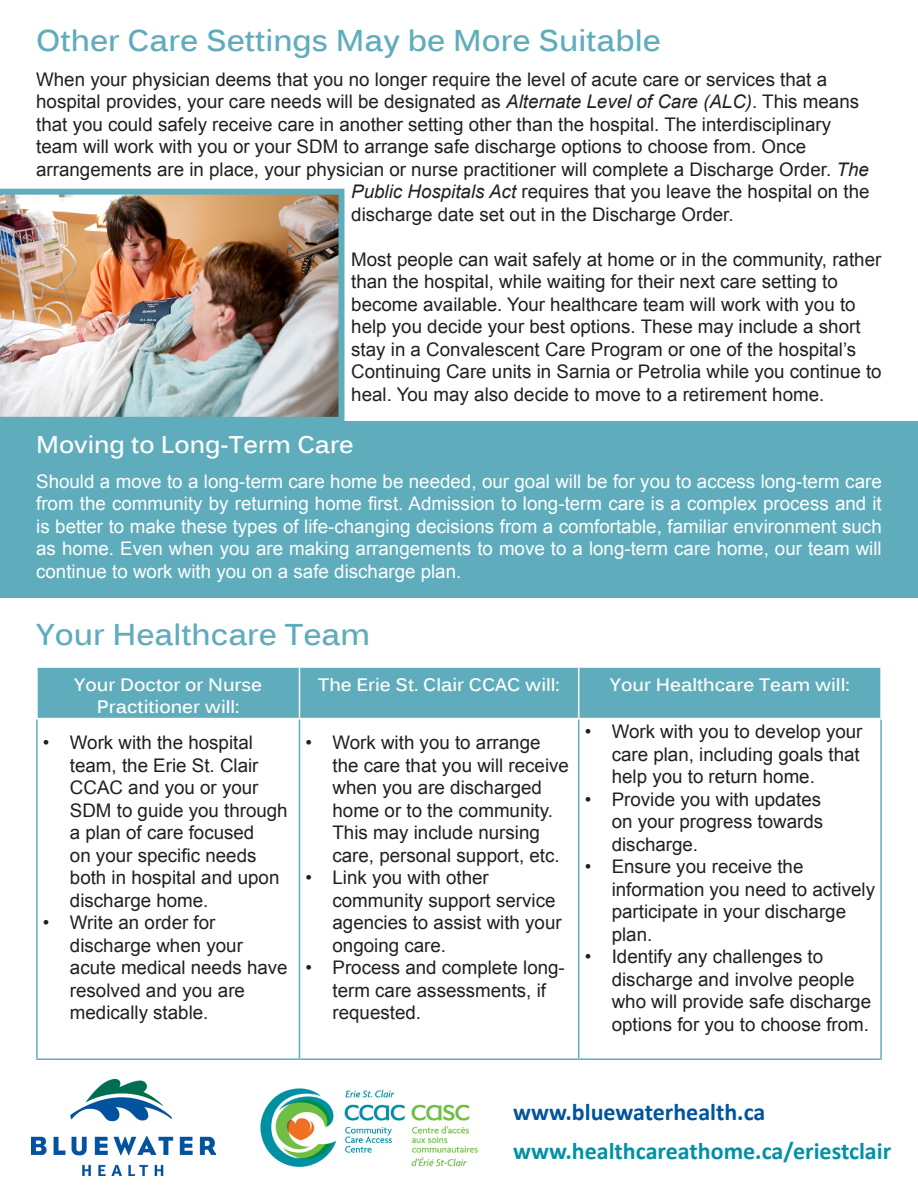
<style>
.page{position:relative;width:918px;height:1188px;background:#fff}
.page>*{position:absolute;margin:0;border:0;box-sizing:border-box;transform-origin:0 0}
.t1{font:700 30px "Kalinga";color:#5fadbc}
.t2{font:700 24px "Calibri";color:#0091a4}
.t3{font:700 24px "Calibri";color:#01539d}
.t4{font:700 24px "Kalinga";color:#fff}
.t5{font:18.75px/22.5px "Arial";color:#231f20}
.t6{font:18.75px/22.5px "Arial";color:#fff;text-align:justify}
.t7{font:700 18px/21.6px "Kalinga";color:#fff;text-align:center}
.s1{font-style:italic}
</style>
<div class="page">
<div style="left:38px;top:668px;width:842px;height:50px;background:#5fadbc"></div>
<hr style="left:299px;top:719px;width:1px;height:339px;background:#5fadbc">
<hr style="left:578px;top:719px;width:1px;height:339px;background:#5fadbc">
<hr style="left:36px;top:719px;width:2px;height:339px;background:#5fadbc">
<hr style="left:880px;top:719px;width:2px;height:339px;background:#5fadbc">
<hr style="left:36px;top:1058px;width:263px;height:2px;background:#5fadbc">
<hr style="left:299px;top:1058px;width:280px;height:2px;background:#5fadbc">
<hr style="left:579px;top:1058px;width:303px;height:2px;background:#5fadbc">
<hr style="left:578px;top:668px;width:1px;height:50px;background:#fff">
<hr style="left:299px;top:668px;width:1px;height:50px;background:#fff">
<div style="left:0;top:421px;width:918px;height:176px;background:#5fadbc"></div>
<img style="left:32px;top:1080px;width:183px;height:96px">
<img style="left:260px;top:1088px;width:218px;height:79px">
<img style="left:0;top:189px;width:344px;height:232px">
<p class="t1" style="left:36px;top:21px;width:626px">Other Care Settings May be More Suitable</p>
<p class="t5" style="left:36px;top:68px;width:792px">When your physician deems that you no longer require the level of acute care or services that a</p>
<p class="t5" style="left:36px;top:91px;width:825px">hospital provides, your care needs will be designated as <span class="s1">Alternate Level of Care (ALC)</span>. This means</p>
<p class="t5" style="left:36px;top:113px;width:796px">that you could safely receive care in another setting other than the hospital. The interdisciplinary</p>
<p class="t5" style="left:36px;top:136px;width:772px">team will work with you or your SDM to arrange safe discharge options to choose from. Once</p>
<p class="t5" style="left:36px;top:158px;width:834px">arrangements are in place, your physician or nurse practitioner will complete a Discharge Order. <span class="s1">The</span></p>
<p class="t5" style="left:351px;top:181px;width:520px"><span class="s1">Public Hospitals Act</span> requires that you leave the hospital on the</p>
<p class="t5" style="left:351px;top:203px;width:384px">discharge date set out in the Discharge Order.</p>
<p class="t5" style="left:351px;top:248px;width:532px">Most people can wait safely at home or in the community, rather than the hospital, while waiting for their next care setting to become available. Your healthcare team will work with you to help you decide your best options. These may include a short stay in a Convalescent Care Program or one of the hospital’s Continuing Care units in Sarnia or Petrolia while you continue to heal. You may also decide to move to a retirement home.</p>
<p class="t4" style="left:36px;top:429px;width:319px">Moving to Long-Term Care</p>
<p class="t6" style="left:36px;top:470px;width:847px">Should a move to a long-term care home be needed, our goal will be for you to access long-term care from the community by returning home first. Admission to long-term care is a complex process and it is better to make these types of life-changing decisions from a comfortable, familiar environment such as home. Even when you are making arrangements to move to a long-term care home, our team will continue to work with you on a safe discharge plan.</p>
<p class="t1" style="left:36px;top:614px;width:336px">Your Healthcare Team</p>
<p class="t7" style="left:74px;top:675px;width:189px">Your Doctor or Nurse<br>Practitioner will:</p>
<p class="t7" style="left:318px;top:675px;width:243px">The Erie St. Clair CCAC will:</p>
<p class="t7" style="left:610px;top:675px;width:241px">Your Healthcare Team will:</p>
<p class="t5" style="left:70px;top:732px;width:219px;text-indent:-27px">• Work with the hospital team, the Erie St. Clair<br>CCAC and you or your<br>SDM to guide you through a plan of care focused<br>on your specific needs both in hospital and upon discharge home.</p>
<p class="t5" style="left:70px;top:912px;width:219px;text-indent:-27px">• Write an order for discharge when your acute medical needs have resolved and you are medically stable.</p>
<p class="t5" style="left:612px;top:721px;width:252px;text-indent:-27px">• Work with you to develop your care plan, including goals that help you to return home.</p>
<p class="t5" style="left:612px;top:788px;width:213px;text-align:justify;text-indent:-27px">• Provide you with updates on your progress towards discharge.</p>
<p class="t5" style="left:612px;top:856px;width:265px;text-indent:-27px">• Ensure you receive the information you need to actively participate in your discharge plan.</p>
<p class="t5" style="left:612px;top:946px;width:261px;text-indent:-27px">• Identify any challenges to discharge and involve people who will provide safe discharge options for you to choose from.</p>
<p class="t5" style="left:332px;top:732px;width:238px;text-indent:-27px">• Work with you to arrange the care that you will receive when you are discharged home or to the community.<br>This may include nursing care, personal support, etc.</p>
<p class="t5" style="left:332px;top:867px;width:231px;text-indent:-27px">• Link you with other community support service agencies to assist with your ongoing care.</p>
<p class="t5" style="left:332px;top:957px;width:234px;text-indent:-27px">• Process and complete long&shy;term care assessments, if requested.</p>
<p class="t3" style="left:513px;top:1097px;width:254px">www.bluewaterhealth.ca</p>
<p class="t2" style="left:513px;top:1136px;width:380px">www.healthcareathome.ca/eriestclair</p>
</div>
